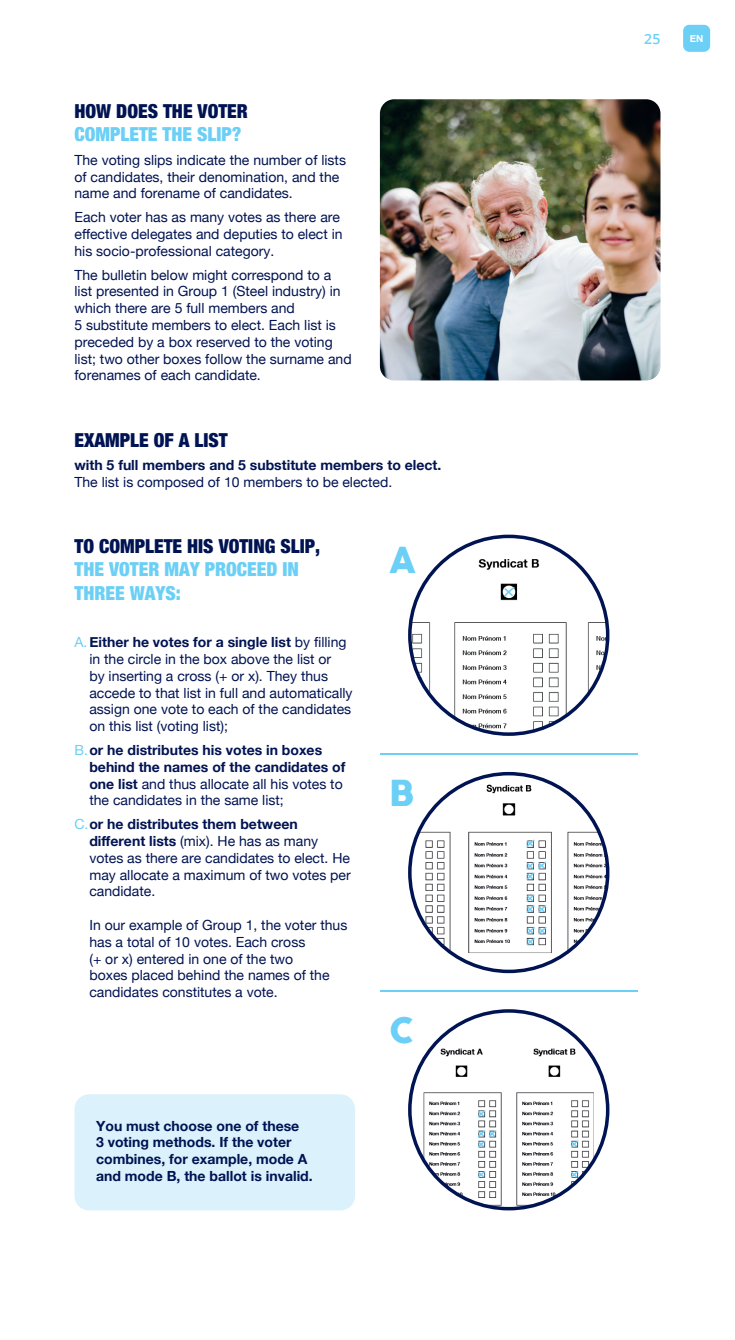
<style>
.page{position:relative;width:735px;height:1340px;background:#fff}
.page>*{position:absolute;margin:0;border:0;box-sizing:border-box;transform-origin:0 0}
.t1{font:35px "COCOGOOSE";color:#6bcff6}
.t2{font:900 condensed 19.25px "Helvetica Neue";color:#001352}
.t3{font:900 condensed 19.25px/23.1px "Helvetica Neue";color:#6bcff6}
.t4{font:14px/16.8px "Helvetica Neue";color:#001352}
.t5{font:700 14px/16.8px "Helvetica Neue";color:#001352}
.t6{font:600 14px "Open Sans";color:#6bcff6}
.t7{font:700 9.8px "Helvetica Neue";color:#fff}
.s1{color:#6bcff6}
.s2{font-weight:700}
.s3{font-weight:400;color:#6bcff6}
.s4{font-weight:400}
</style>
<div class="page">
<img style="left:379px;top:99px;width:281px;height:281px">
<div style="left:682px;top:25px;width:27px;height:27px;background:#6bcff6;border-radius:6px"></div>
<div style="left:74px;top:1094px;width:281px;height:116px;background:#dbf2fc;border-radius:15px"></div>
<hr style="left:379px;top:753px;width:258px;height:1px;background:#6bcff6">
<hr style="left:379px;top:990px;width:258px;height:2px;background:#6bcff6">
<svg style="left:408px;top:1009px;width:201px;height:201px"></svg>
<svg style="left:408px;top:772px;width:201px;height:201px"></svg>
<svg style="left:408px;top:534px;width:201px;height:202px"></svg>
<h2 class="t2" style="left:74px;top:95px;width:175px">HOW DOES THE VOTER</h2>
<h2 class="t3" style="left:74px;top:122px;width:168px">COMPLETE THE SLIP?</h2>
<p class="t4" style="left:74px;top:152px;width:273px">The voting slips indicate the number of lists of candidates, their denomination, and the name and forename of candidates.</p>
<p class="t4" style="left:74px;top:210px;width:269px">Each voter has as many votes as there are effective delegates and deputies to elect in his socio-professional category.</p>
<p class="t4" style="left:74px;top:267px;width:278px">The bulletin below might correspond to a list presented in Group 1 (Steel industry) in which there are 5 full members and<br>5 substitute members to elect. Each list is preceded by a box reserved to the voting list; two other boxes follow the surname and forenames of each candidate.</p>
<h2 class="t2" style="left:74px;top:424px;width:154px">EXAMPLE OF A LIST</h2>
<p class="t5" style="left:74px;top:457px;width:368px">with 5 full members and 5 substitute members to elect.</p>
<p class="t4" style="left:74px;top:474px;width:319px">The list is composed of 10 members to be elected.</p>
<h2 class="t2" style="left:74px;top:530px;width:247px">TO COMPLETE HIS VOTING SLIP,</h2>
<h2 class="t3" style="left:74px;top:557px;width:226px">THE VOTER MAY PROCEED IN<br>THREE WAYS:</h2>
<p class="t4" style="left:89px;top:634px;width:264px;text-indent:-15px"><span class="s1">A.</span> <span class="s2">Either he votes for a single list</span> by filling in the circle in the box above the list or<br>by inserting a cross (+ or x). They thus accede to that list in full and automatically assign one vote to each of the candidates on this list (voting list);</p>
<p class="t5" style="left:89px;top:742px;width:257px;text-indent:-15px"><span class="s3">B.</span> or he distributes his votes in boxes behind the names of the candidates of one list <span class="s4">and thus allocate all his votes to the candidates in the same list;</span></p>
<p class="t4" style="left:89px;top:816px;width:263px;text-indent:-15px"><span class="s1">C.</span> <span class="s2">or he distributes them between different lists</span> (mix). He has as many votes as there are candidates to elect. He may allocate a maximum of two votes per candidate.</p>
<p class="t4" style="left:89px;top:917px;width:259px">In our example of Group 1, the voter thus has a total of 10 votes. Each cross<br>(+ or x) entered in one of the two<br>boxes placed behind the names of the candidates constitutes a vote.</p>
<p class="t5" style="left:96px;top:1117px;width:218px">You must choose one of these<br>3 voting methods. If the voter combines, for example, mode A and mode B, the ballot is invalid.</p>
<h1 class="t1" style="left:389px;top:533px;width:28px">A</h1>
<h1 class="t1" style="left:389px;top:767px;width:26px">B</h1>
<h1 class="t1" style="left:389px;top:1003px;width:26px">C</h1>
<p class="t6" style="left:643px;top:29px;width:18px">25</p>
<p class="t7" style="left:689px;top:31px;width:15px">EN</p>
</div>
